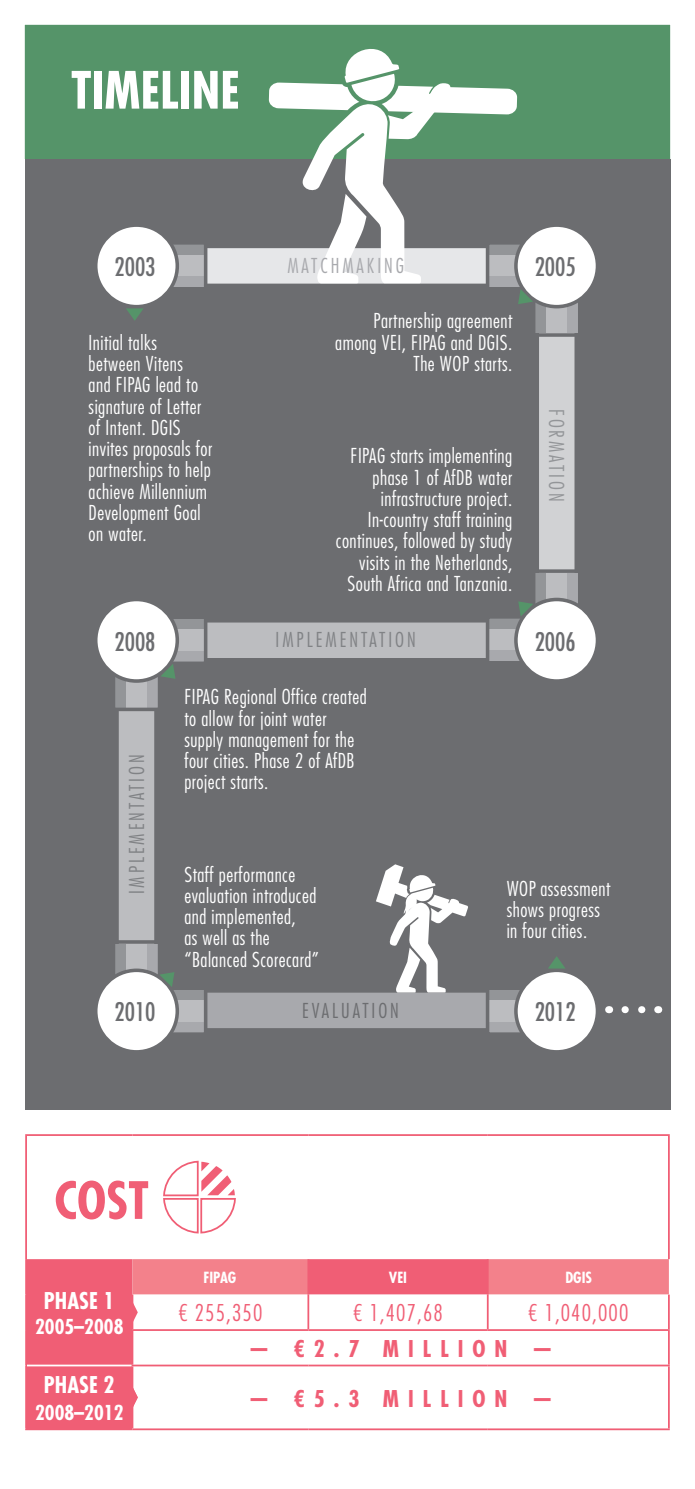
<style>
.page{position:relative;width:695px;height:1489px;background:#fff}
.page>*{position:absolute;margin:0;border:0;box-sizing:border-box;transform-origin:0 0}
.Head{font:700 condensed 50px "Futura Std";color:#fff}
.Head-2{font:700 condensed 50px "Futura Std";color:#f05e75}
.Year{font:condensed 25px "Futura Std";color:#6c6d70}
.Invested{font:300 condensed 22.5px "Futura Std";letter-spacing:.05em;color:#f05e75}
.Total_cost{font:700 condensed 22.5px "Futura Std";letter-spacing:.4em;color:#f05e75}
.t1{font:700 condensed 22.5px "Futura Std";color:#fff}
.Body{font:300 condensed 20px/21.2px "Futura Std";letter-spacing:.025em;color:#fff}
.Stages{font:300 condensed 20px "Futura Std";letter-spacing:.15em;color:#808285}
.t2{font:700 condensed 20px "Futura Std";color:#fff}
.Stages-2{font:300 condensed 20px "Futura Std";letter-spacing:.15em;color:#a8a9ad}
.Stages-3{font:300 condensed 20px "Futura Std";letter-spacing:.15em;color:#6c6d70}
.Stages-4{font:300 condensed 20px "Futura Std";letter-spacing:.15em;color:#939598}
.Rule_below{font:700 condensed 15px "Futura Std";color:#fff}
</style>
<div class="page">
<div style="left:12px;top:12px;width:670px;height:160px;background:#559469"></div>
<div style="left:0;top:0;width:694px;height:184px;border:25px solid #fff"></div>
<div style="left:25px;top:159px;width:645px;height:950px;background:#6c6d70"></div>
<svg style="left:625px;top:1006px;width:21px;height:7px"></svg>
<div style="left:27px;top:1259px;width:105px;height:169px;background:#f05e75"></div>
<hr style="left:668px;top:1135px;width:1px;height:123px;background:#f05e75">
<hr style="left:668px;top:1294px;width:1px;height:34px;background:#f05e75">
<hr style="left:131px;top:1328px;width:177px;height:2px;background:#f05e75">
<hr style="left:487px;top:1328px;width:182px;height:2px;background:#f05e75">
<hr style="left:668px;top:1330px;width:1px;height:34px;background:#f05e75">
<hr style="left:131px;top:1364px;width:177px;height:2px;background:#f05e75">
<hr style="left:308px;top:1364px;width:179px;height:2px;background:#f05e75">
<hr style="left:487px;top:1364px;width:182px;height:2px;background:#f05e75">
<hr style="left:668px;top:1366px;width:1px;height:62px;background:#f05e75">
<hr style="left:132px;top:1428px;width:176px;height:1px;background:#f05e75">
<hr style="left:308px;top:1428px;width:179px;height:1px;background:#f05e75">
<hr style="left:487px;top:1428px;width:182px;height:1px;background:#f05e75">
<hr style="left:25px;top:1258px;width:2px;height:36px;background:#f05e75">
<hr style="left:25px;top:1294px;width:2px;height:35px;background:#f05e75">
<hr style="left:131px;top:1294px;width:2px;height:34px;background:#f05e75">
<hr style="left:25px;top:1329px;width:2px;height:36px;background:#f05e75">
<hr style="left:131px;top:1330px;width:2px;height:34px;background:#f05e75">
<hr style="left:25px;top:1365px;width:2px;height:63px;background:#f05e75">
<hr style="left:131px;top:1366px;width:2px;height:62px;background:#f05e75">
<hr style="left:25px;top:1428px;width:107px;height:1px;background:#f05e75">
<hr style="left:27px;top:1364px;width:104px;height:2px;background:#fff">
<hr style="left:25px;top:1134px;width:107px;height:1px;background:#f05e75">
<hr style="left:25px;top:1135px;width:2px;height:123px;background:#f05e75">
<hr style="left:132px;top:1134px;width:176px;height:1px;background:#f05e75">
<hr style="left:308px;top:1134px;width:179px;height:1px;background:#f05e75">
<hr style="left:487px;top:1134px;width:182px;height:1px;background:#f05e75">
<svg style="left:163px;top:1160px;width:73px;height:74px"></svg>
<svg style="left:132px;top:1259px;width:536px;height:106px"></svg>
<svg style="left:133px;top:1386px;width:5px;height:21px"></svg>
<div style="left:119px;top:640px;width:35px;height:370px;background:#bcbdc0"></div>
<div style="left:539px;top:270px;width:35px;height:370px;background:#d1d2d4"></div>
<div style="left:136px;top:622px;width:420px;height:36px;background:#bcbdc0"></div>
<div style="left:136px;top:992px;width:424px;height:36px;background:#a8a9ad"></div>
<svg style="left:484px;top:990px;width:36px;height:43px"></svg>
<svg style="left:96px;top:599px;width:81px;height:82px"></svg>
<div style="left:94px;top:597px;width:85px;height:85px;border:4px solid #6c6d70;border-radius:50%"></div>
<div style="left:96px;top:970px;width:81px;height:81px;background:#fff;border-radius:50%"></div>
<div style="left:94px;top:968px;width:85px;height:85px;border:4px solid #6c6d70;border-radius:50%"></div>
<div style="left:516px;top:970px;width:81px;height:81px;background:#fff;border-radius:50%"></div>
<div style="left:514px;top:968px;width:85px;height:85px;border:4px solid #6c6d70;border-radius:50%"></div>
<svg style="left:96px;top:225px;width:81px;height:81px"></svg>
<div style="left:516px;top:599px;width:81px;height:82px;background:#fff;border-radius:50%"></div>
<div style="left:514px;top:597px;width:85px;height:85px;border:4px solid #6c6d70;border-radius:50%"></div>
<svg style="left:376px;top:864px;width:92px;height:128px"></svg>
<svg style="left:548px;top:956px;width:17px;height:12px"></svg>
<svg style="left:484px;top:567px;width:99px;height:99px"></svg>
<svg style="left:110px;top:613px;width:99px;height:100px"></svg>
<svg style="left:110px;top:938px;width:99px;height:99px"></svg>
<svg style="left:103px;top:49px;width:489px;height:289px"></svg>
<p class="Head" style="left:71px;top:59px;width:170px">TIMELINE</p>
<p class="Year" style="left:114px;top:252px;width:43px">2003</p>
<p class="Body" style="left:89px;top:332px;width:125px">Initial talks between Vitens<br>and FIPAG lead to signature of Letter of Intent. DGIS invites proposals for partnerships to help achieve Millennium<br>Development Goal on water.</p>
<p class="Year" style="left:114px;top:626px;width:43px">2008</p>
<p class="Stages-2" style="left:287px;top:254px;width:118px">MATCHMAKING</p>
<p class="Body" style="left:335px;top:310px;width:178px;text-align:right">Partnership agreement among VEI, FIPAG and DGIS.<br>The WOP starts.</p>
<p class="Body" style="left:336px;top:445px;width:178px;text-align:right">FIPAG starts implementing phase 1 of AfDB water infrastructure project.<br>In-country staff training continues, followed by study visits in the Netherlands,<br>South Africa and Tanzania.</p>
<p class="Stages" style="left:275px;top:628px;width:142px">IMPLEMENTATION</p>
<p class="Year" style="left:534px;top:252px;width:43px">2005</p>
<p class="Stages-4" style="left:568px;top:408px;width:94px;rotate:90deg">FORMATION</p>
<p class="Year" style="left:534px;top:626px;width:43px">2006</p>
<p class="Stages" style="left:125px;top:894px;width:142px;rotate:-90deg">IMPLEMENTATION</p>
<p class="Year" style="left:114px;top:997px;width:43px">2010</p>
<p class="Body" style="left:184px;top:686px;width:184px">FIPAG Regional Office created to allow for joint water supply management for the four cities. Phase 2 of AfDB project starts.</p>
<p class="Body" style="left:184px;top:863px;width:136px">Staff performance evaluation introduced and implemented,<br>as well as the “Balanced Scorecard”</p>
<p class="Stages-3" style="left:302px;top:998px;width:98px">EVALUATION</p>
<p class="Body" style="left:506px;top:877px;width:105px">WOP assessment shows progress in four cities.</p>
<p class="Year" style="left:534px;top:997px;width:43px">2012</p>
<p class="Head-2" style="left:54px;top:1169px;width:96px">COST</p>
<p class="t1" style="left:44px;top:1286px;width:72px">PHASE 1</p>
<p class="t2" style="left:35px;top:1314px;width:90px">2005–2008</p>
<p class="t1" style="left:44px;top:1370px;width:72px">PHASE 2</p>
<p class="t2" style="left:35px;top:1400px;width:90px">2008–2012</p>
<p class="Rule_below" style="left:203px;top:1268px;width:34px">FIPAG</p>
<p class="Rule_below" style="left:389px;top:1268px;width:20px">VEI</p>
<p class="Rule_below" style="left:565px;top:1268px;width:28px">DGIS</p>
<p class="Invested" style="left:178px;top:1299px;width:85px">€ 255,350</p>
<p class="Invested" style="left:353px;top:1299px;width:91px">€ 1,407,68</p>
<p class="Invested" style="left:528px;top:1299px;width:102px">€ 1,040,000</p>
<p class="Total_cost" style="left:248px;top:1334px;width:307px">— €2.7 MILLION —</p>
<p class="Total_cost" style="left:248px;top:1384px;width:307px">— €5.3 MILLION —</p>
</div>
